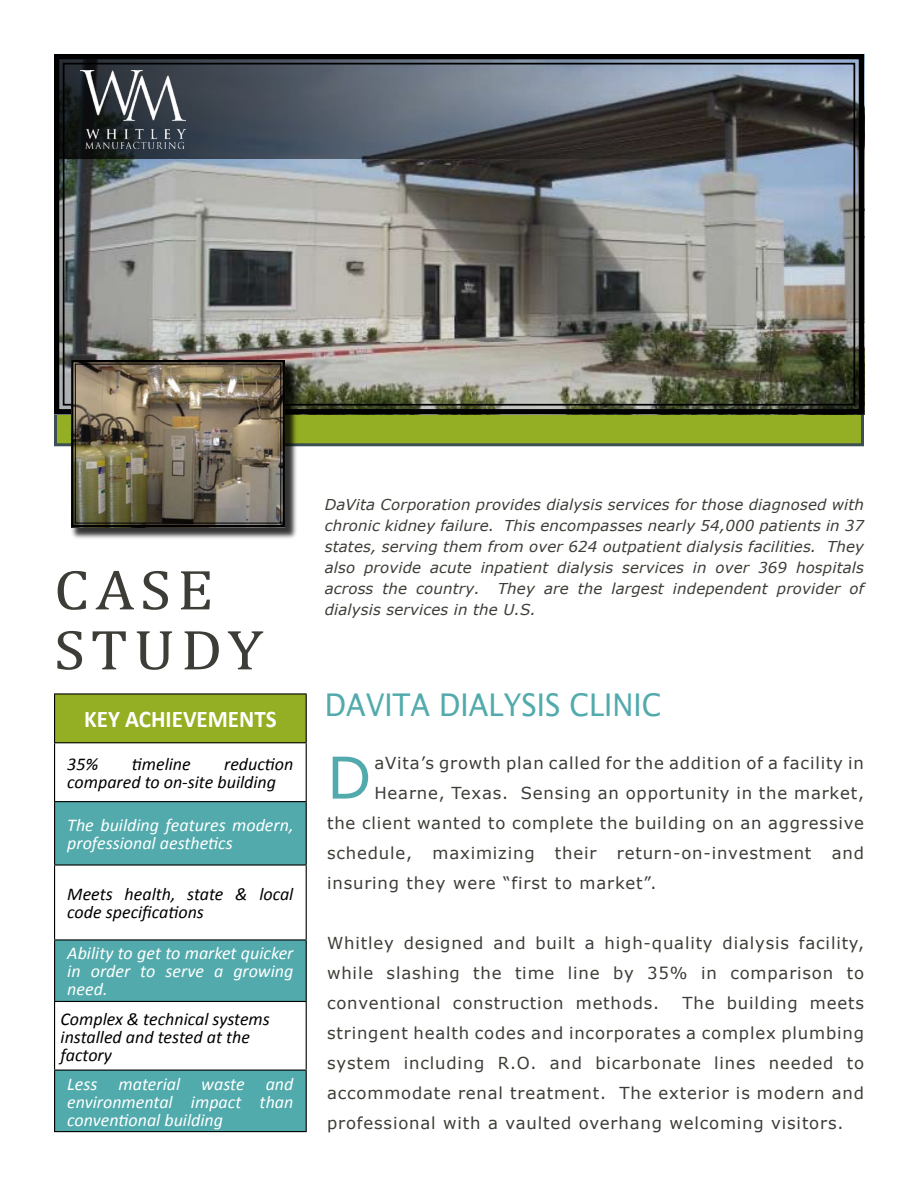
<style>
.page{position:relative;width:918px;height:1188px;background:#fff}
.page>*{position:absolute;margin:0;border:0;box-sizing:border-box;transform-origin:0 0}
.t1{font:57.75px "Verdana";color:#52aaac}
.t2{font:57px/60px "Cambria Math";letter-spacing:.1em;color:#3e3c36;scale:1.1 1}
.t3{font:31.35px "Lucida Sans";color:#52aaac;scale:.91 1}
.t4{font:700 24px "Calibri";color:#fff;scale:.96 1}
.t5{font:italic 18px/18px "Calibri";color:#fff;text-align:justify}
.t6{font:italic 18px/18px "Calibri";color:#000}
.t7{font:16.5px/30px "Verdana";letter-spacing:.05em;color:#3e3c36;text-align:justify}
.t8{font:italic 15px/21px "Verdana";letter-spacing:.01em;color:#3e3c36;text-align:justify}
</style>
<div class="page">
<div style="left:56px;top:412px;width:806px;height:33px;background:#94af23"></div>
<div style="left:54px;top:411px;width:810px;height:35px;border:3px solid #3c4f53"></div>
<img style="left:54px;top:54px;width:811px;height:363px">
<svg style="left:56px;top:56px;width:808px;height:103px;background:#4e545d"></svg>
<img style="left:80px;top:70px;width:106px;height:79px">
<div style="left:70px;top:358px;width:228px;height:182px;background:#000;opacity:.8"></div>
<img style="left:70px;top:359px;width:216px;height:169px">
<div style="left:75px;top:364px;width:206px;height:159px;border:1px solid #000"></div>
<div style="left:55px;top:694px;width:251px;height:49px;background:#94af23"></div>
<svg style="left:55px;top:802px;width:251px;height:199px;fill:#52aaac"></svg>
<div style="left:55px;top:1070px;width:251px;height:62px;background:#51aaac"></div>
<hr style="left:54px;top:693px;width:253px;height:2px;background:#000">
<hr style="left:54px;top:695px;width:1px;height:47px;background:#000">
<hr style="left:306px;top:695px;width:1px;height:47px;background:#000">
<hr style="left:54px;top:742px;width:253px;height:1px;background:#000">
<hr style="left:54px;top:743px;width:1px;height:58px;background:#000">
<hr style="left:306px;top:743px;width:1px;height:58px;background:#000">
<hr style="left:54px;top:801px;width:253px;height:1px;background:#000">
<hr style="left:54px;top:802px;width:1px;height:62px;background:#000">
<hr style="left:306px;top:802px;width:1px;height:62px;background:#000">
<hr style="left:54px;top:864px;width:253px;height:2px;background:#000">
<hr style="left:54px;top:866px;width:1px;height:73px;background:#000">
<hr style="left:306px;top:866px;width:1px;height:73px;background:#000">
<hr style="left:54px;top:939px;width:253px;height:2px;background:#000">
<hr style="left:54px;top:941px;width:1px;height:60px;background:#000">
<hr style="left:306px;top:941px;width:1px;height:60px;background:#000">
<hr style="left:54px;top:1071px;width:1px;height:60px;background:#000">
<hr style="left:306px;top:1071px;width:1px;height:60px;background:#000">
<hr style="left:54px;top:1131px;width:253px;height:1px;background:#000">
<hr style="left:54px;top:1001px;width:253px;height:1px;background:#000">
<hr style="left:54px;top:1002px;width:1px;height:68px;background:#000">
<hr style="left:306px;top:1002px;width:1px;height:68px;background:#000">
<hr style="left:54px;top:1070px;width:253px;height:1px;background:#000">
<h2 class="t2" style="left:54px;top:560px;width:191px">CASE<br>STUDY</h2>
<h3 class="t4" style="left:84px;top:704px;width:202px">KEY ACHIEVEMENTS</h3>
<p class="t6" style="left:67px;top:754px;width:33px">35%</p>
<p class="t6" style="left:132px;top:754px;width:60px">timeline</p>
<p class="t6" style="left:67px;top:754px;width:228px;text-indent:157px">reduction compared to on-site building</p>
<p class="t5" style="left:67px;top:815px;width:228px">The building features modern, professional aesthetics</p>
<p class="t6" style="left:67px;top:885px;width:228px">Meets health, state &amp; local code specifications</p>
<p class="t5" style="left:67px;top:944px;width:228px">Ability to get to market quicker in order to serve a growing need.</p>
<p class="t6" style="left:61px;top:1009px;width:211px">Complex &amp; technical systems installed and tested at the factory</p>
<p class="t5" style="left:67px;top:1074px;width:228px">Less material waste and environmental impact than conventional building</p>
<p class="t8" style="left:325px;top:494px;width:541px">DaVita Corporation provides dialysis services for those diagnosed with chronic kidney failure. This encompasses nearly 54,000 patients in 37 states, serving them from over 624 outpatient dialysis facilities. They also provide acute inpatient dialysis services in over 369 hospitals across the country. They are the largest independent provider of dialysis services in the U.S.</p>
<h3 class="t3" style="left:325px;top:687px;width:366px">DAVITA DIALYSIS CLINIC</h3>
<h1 class="t1" style="left:327px;top:738px;width:46px">D</h1>
<p class="t7" style="left:374px;top:747px;width:491px">aVita’s growth plan called for the addition of a facility in</p>
<p class="t7" style="left:374px;top:777px;width:491px">Hearne, Texas. Sensing an opportunity in the market,</p>
<p class="t7" style="left:327px;top:807px;width:538px">the client wanted to complete the building on an aggressive</p>
<p class="t7" style="left:327px;top:837px;width:538px">schedule, maximizing their return-on-investment and</p>
<p class="t7" style="left:327px;top:867px;width:331px">insuring they were “first to market”.</p>
<p class="t7" style="left:327px;top:927px;width:538px">Whitley designed and built a high-quality dialysis facility, while slashing the time line by 35% in comparison to conventional construction methods.</p>
<p class="t7" style="left:327px;top:987px;width:538px;text-indent:356px">The building meets stringent health codes and incorporates a complex plumbing system including R.O. and bicarbonate lines needed to accommodate renal treatment. The exterior is modern and professional with a vaulted overhang welcoming visitors.</p>
</div>
